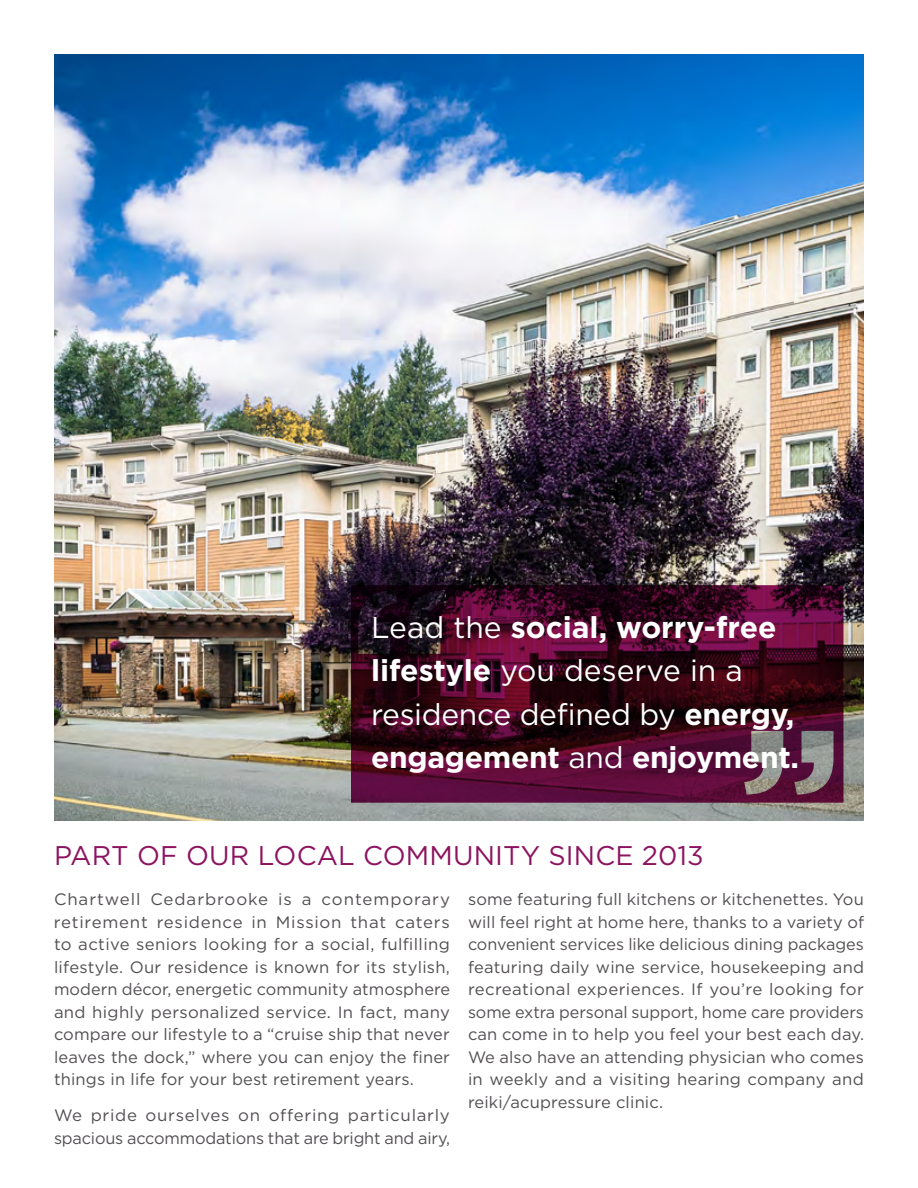
<style>
.page{position:relative;width:918px;height:1188px;background:#fff}
.page>*{position:absolute;margin:0;border:0;box-sizing:border-box;transform-origin:0 0}
.t1{font:700 30px/43.5px "Gotham HTF";letter-spacing:-.01em;color:#fff}
.t2{font:27px "Gotham HTF";letter-spacing:.005em;color:#8d1360}
.t3{font:16.5px/22.5px "Gotham HTF";letter-spacing:.01em;color:#534f53;text-align:justify}
.t4{font:16.5px/22.5px "Gotham HTF";letter-spacing:-.01em;color:#534f53}
.s1{font-weight:400}
</style>
<div class="page">
<img style="left:54px;top:54px;width:810px;height:767px">
<svg style="left:351px;top:585px;width:492px;height:218px;background:#430c26"></svg>
<h1 class="t1" style="left:371px;top:605px;width:430px"><span class="s1">Lead the</span> social, worry-free lifestyle <span class="s1">you deserve in a residence defned by</span> energy, engagement <span class="s1">and</span> enjoyment.</h1>
<h2 class="t2" style="left:54px;top:841px;width:651px">PART OF OUR LOCAL COMMUNITY SINCE 2013</h2>
<p class="t3" style="left:54px;top:888px;width:398px">Chartwell Cedarbrooke is a contemporary retirement residence in Mission that caters to active seniors looking for a social, fulflling lifestyle. Our residence is known for its stylish, modern décor, energetic community atmosphere and highly personalized service. In fact, many compare our lifestyle to a “cruise ship that never leaves the dock,” where you can enjoy the fner things in life for your best retirement years.</p>
<p class="t4" style="left:54px;top:1104px;width:398px">We pride ourselves on offering particularly spacious accommodations that are bright and airy,</p>
<p class="t3" style="left:468px;top:888px;width:398px">some featuring full kitchens or kitchenettes. You will feel right at home here, thanks to a variety of convenient services like delicious dining packages featuring daily wine service, housekeeping and recreational experiences. If you’re looking for some extra personal support, home care providers can come in to help you feel your best each day.<br>We also have an attending physician who comes in weekly and a visiting hearing company and reiki/acupressure clinic.</p>
</div>
